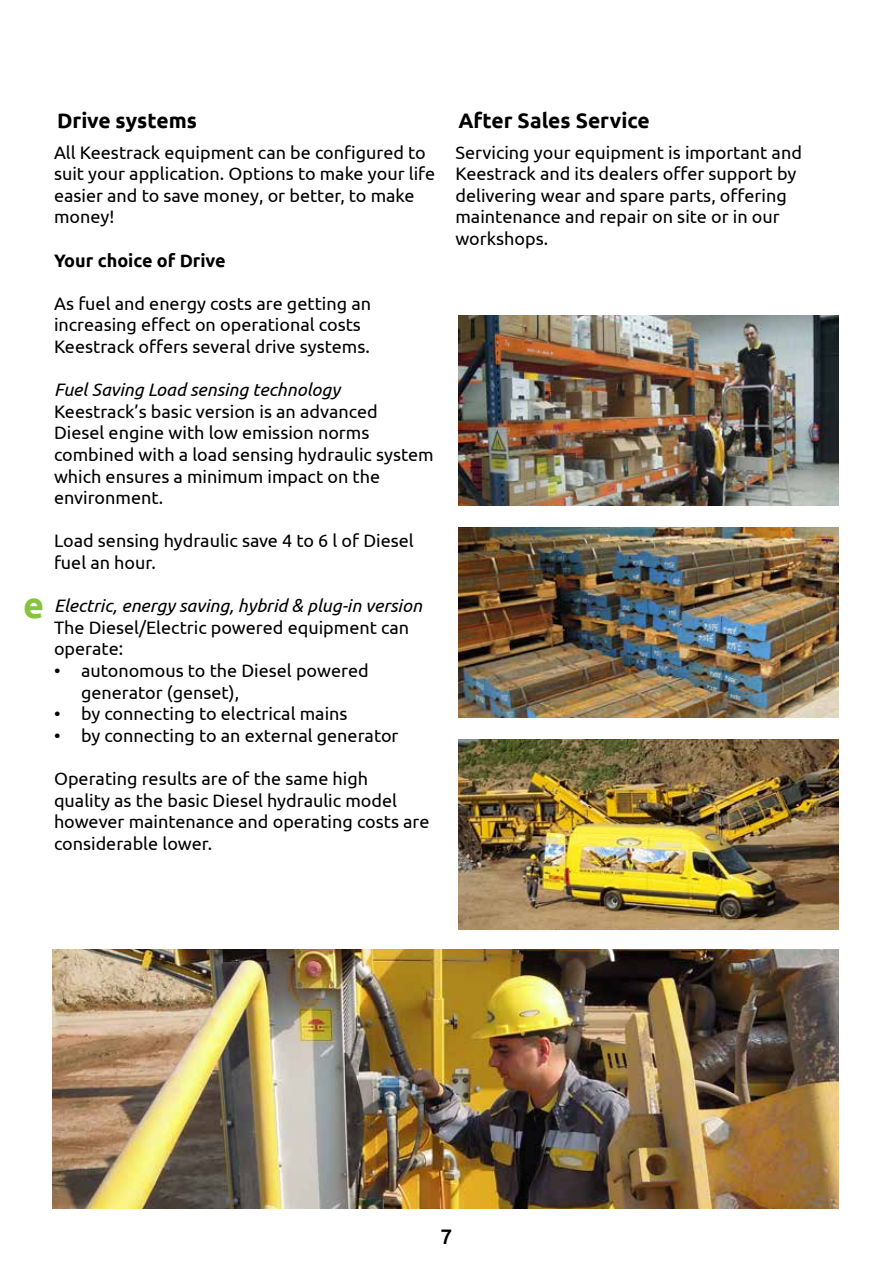
<style>
.page{position:relative;width:893px;height:1263px;background:#fff}
.page>*{position:absolute;margin:0;border:0;box-sizing:border-box;transform-origin:0 0}
.t1{font:700 36px "Ubuntu";color:#88c33e}
.t2{font:700 21px "Ubuntu";color:#000}
.t3{font:500 21px "Ubuntu";color:#000}
.t4{font:18px/21.6px "Ubuntu";color:#000}
.t5{font:italic 18px "Ubuntu";color:#000}
.t6{font:700 18px "Ubuntu";color:#000}
</style>
<div class="page">
<img style="left:458px;top:316px;width:381px;height:189px">
<img style="left:458px;top:528px;width:381px;height:189px">
<img style="left:458px;top:740px;width:381px;height:189px">
<img style="left:52px;top:950px;width:787px;height:259px">
<h1 class="t1" style="left:23px;top:583px;width:23px">e</h1>
<p class="t2" style="left:57px;top:108px;width:141px">Drive systems</p>
<p class="t2" style="left:458px;top:108px;width:193px">After Sales Service</p>
<p class="t4" style="left:54px;top:141px;width:383px">All Keestrack equipment can be configured to suit your application. Options to make your life easier and to save money, or better, to make money!</p>
<p class="t6" style="left:54px;top:249px;width:173px">Your choice of Drive</p>
<p class="t4" style="left:54px;top:292px;width:319px">As fuel and energy costs are getting an increasing effect on operational costs<br>Keestrack offers several drive systems.</p>
<p class="t5" style="left:54px;top:379px;width:288px">Fuel Saving Load sensing technology</p>
<p class="t4" style="left:54px;top:400px;width:381px">Keestrack’s basic version is an advanced<br>Diesel engine with low emission norms combined with a load sensing hydraulic system which ensures a minimum impact on the environment.</p>
<p class="t4" style="left:54px;top:530px;width:361px">Load sensing hydraulic save 4 to 6 l of Diesel fuel an hour.</p>
<p class="t5" style="left:54px;top:595px;width:369px">Electric, energy saving, hybrid &amp; plug-in version</p>
<p class="t4" style="left:54px;top:616px;width:357px">The Diesel/Electric powered equipment can operate:</p>
<p class="t4" style="left:81px;top:659px;width:289px;text-indent:-27px">• autonomous to the Diesel powered generator (genset),</p>
<p class="t4" style="left:54px;top:702px;width:295px">• by connecting to electrical mains</p>
<p class="t4" style="left:54px;top:724px;width:346px">• by connecting to an external generator</p>
<p class="t4" style="left:54px;top:767px;width:377px">Operating results are of the same high<br>quality as the basic Diesel hydraulic model however maintenance and operating costs are considerable lower.</p>
<p class="t4" style="left:455px;top:141px;width:348px">Servicing your equipment is important and Keestrack and its dealers offer support by delivering wear and spare parts, offering maintenance and repair on site or in our workshops.</p>
<p class="t3" style="left:440px;top:1223px;width:13px">7</p>
</div>
